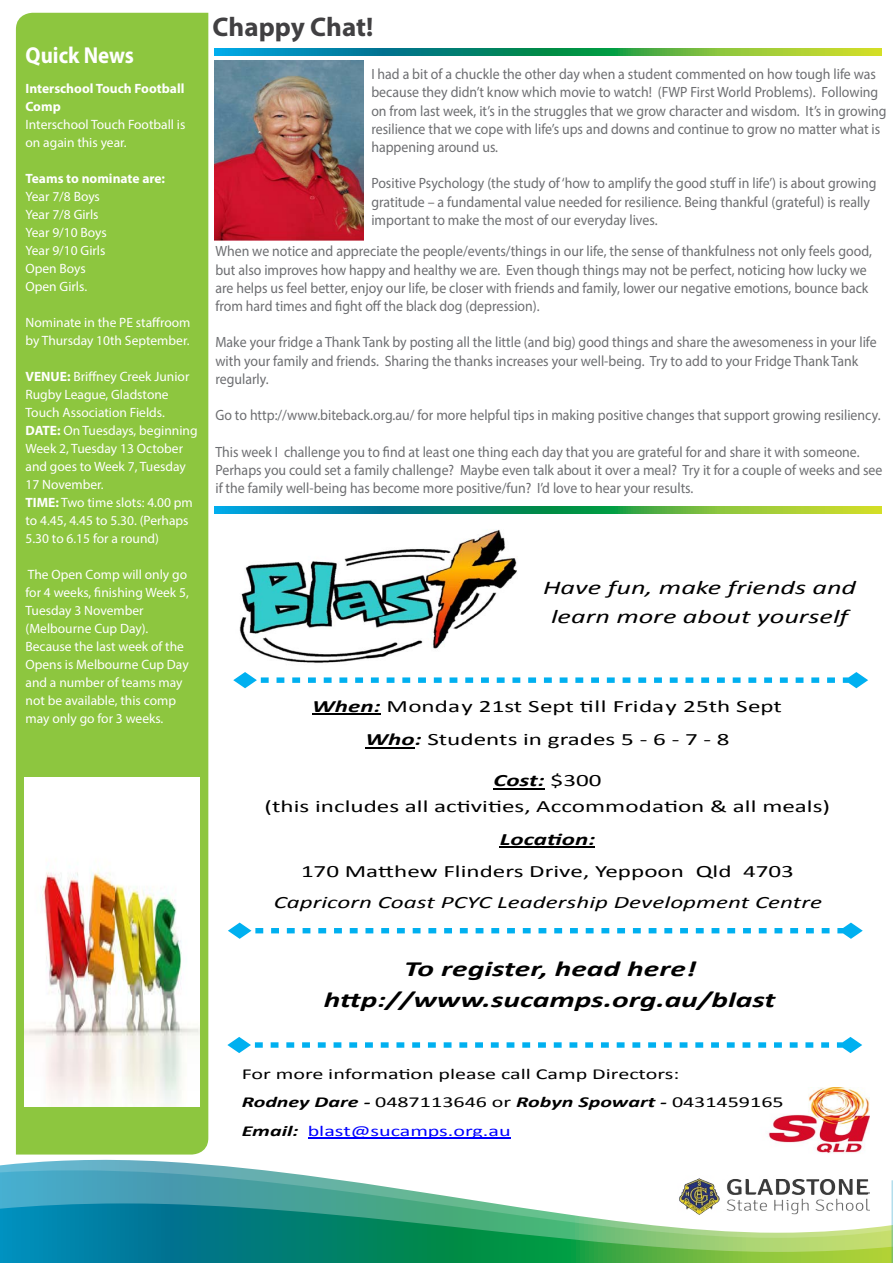
<style>
.page{position:relative;width:893px;height:1263px;background:#fff}
.page>*{position:absolute;margin:0;border:0;box-sizing:border-box;transform-origin:0 0}
.t1{font:700 27px "Myriad Pro";color:#414042}
.t2{font:700 23.1px "Myriad Pro";color:#fff;scale:.91 1}
.t3{font:italic 700 21.75px/31.5px "Calibri";color:#000;text-align:center;scale:1.45 1}
.t4{font:italic 19.5px/28.3px "Calibri";color:#000;text-align:center;scale:1.45 1}
.t5{font:17.25px/33.3px "Calibri";color:#000;text-align:center;scale:1.45 1}
.t6{font:italic 17.25px "Calibri";color:#000;scale:1.45 1}
.t7{font:italic 700 17.25px "Calibri";color:#000;scale:1.45 1}
.t8{font:15.15px/28.5px "Calibri";color:#000;scale:1.45 1}
.t9{font:14.85px/18.1px "Myriad Pro";color:#6d6e71;scale:.93 1}
.t10{font:13.5px/18px "Myriad Pro";color:#fff}
.t11{font:700 13.5px/18px "Myriad Pro";color:#fff}
.s1{font-weight:700}
.s2{font-weight:700;font-style:italic}
.s3{color:#00f}
</style>
<div class="page">
<svg style="left:0;top:1159px;width:317px;height:18px"></svg>
<svg style="left:214px;top:48px;width:668px;height:7px;background:#38a067"></svg>
<div style="left:16px;top:13px;width:192px;height:1141px;background:#8dc63f"></div>
<svg style="left:0;top:1177px;width:893px;height:86px"></svg>
<img style="left:214px;top:61px;width:149px;height:179px">
<img style="left:677px;top:1177px;width:193px;height:39px">
<img style="left:25px;top:778px;width:175px;height:329px">
<svg style="left:214px;top:506px;width:668px;height:7px;background:#38a067"></svg>
<img style="left:239px;top:529px;width:278px;height:134px">
<hr style="left:312px;top:714px;width:69px;height:1px;background:#000">
<hr style="left:365px;top:747px;width:50px;height:1px;background:#000">
<hr style="left:493px;top:788px;width:52px;height:1px;background:#000">
<hr style="left:500px;top:847px;width:95px;height:1px;background:#000">
<img style="left:768px;top:1088px;width:101px;height:66px">
<hr style="left:308px;top:1137px;width:203px;height:1px;background:#00f">
<svg style="left:233px;top:672px;width:635px;height:16px"></svg>
<svg style="left:228px;top:922px;width:635px;height:17px"></svg>
<svg style="left:227px;top:1037px;width:635px;height:16px"></svg>
<h2 class="t2" style="left:26px;top:40px;width:121px">Quick News</h2>
<p class="t11" style="left:26px;top:79px;width:160px">Interschool Touch Football<br>Comp</p>
<p class="t10" style="left:26px;top:115px;width:161px">Interschool Touch Football is on again this year.</p>
<p class="t11" style="left:26px;top:169px;width:141px">Teams to nominate are:</p>
<p class="t10" style="left:26px;top:187px;width:83px">Year 7/8 Boys<br>Year 7/8 Girls<br>Year 9/10 Boys<br>Year 9/10 Girls<br>Open Boys<br>Open Girls.</p>
<p class="t10" style="left:26px;top:313px;width:167px">Nominate in the PE staffroom by Thursday 10th September.</p>
<p class="t10" style="left:26px;top:367px;width:174px"><span class="s1">VENUE:</span> Briffney Creek Junior<br>Rugby League, Gladstone<br>Touch Association Fields.<br><span class="s1">DATE:</span> On Tuesdays, beginning<br>Week 2, Tuesday 13 October and goes to Week 7, Tuesday<br>17 November.<br><span class="s1">TIME:</span> Two time slots: 4.00 pm to 4.45, 4.45 to 5.30. (Perhaps<br>5.30 to 6.15 for a round)</p>
<p class="t10" style="left:26px;top:565px;width:165px">The Open Comp will only go for 4 weeks, finishing Week 5,<br>Tuesday 3 November (Melbourne Cup Day).<br>Because the last week of the<br>Opens is Melbourne Cup Day and a number of teams may not be available, this comp may only go for 3 weeks.</p>
<h1 class="t1" style="left:213px;top:9px;width:162px">Chappy Chat!</h1>
<p class="t9" style="left:371px;top:65px;width:555px">I had a bit of a chuckle the other day when a student commented on how tough life was because they didn’t know which movie to watch! (FWP First World Problems). Following on from last week, it’s in the struggles that we grow character and wisdom. It’s in growing resilience that we cope with life’s ups and downs and continue to grow no matter what is happening around us.</p>
<p class="t9" style="left:371px;top:174px;width:545px">Positive Psychology (the study of ‘how to amplify the good stuff in life’) is about growing gratitude – a fundamental value needed for resilience. Being thankful (grateful) is really important to make the most of our everyday lives.</p>
<p class="t9" style="left:215px;top:242px;width:707px">When we notice and appreciate the people/events/things in our life, the sense of thankfulness not only feels good, but also improves how happy and healthy we are. Even though things may not be perfect, noticing how lucky we are helps us feel better, enjoy our life, be closer with friends and family, lower our negative emotions, bounce back from hard times and fight off the black dog (depression).</p>
<p class="t9" style="left:215px;top:333px;width:713px">Make your fridge a Thank Tank by posting all the little (and big) good things and share the awesomeness in your life with your family and friends. Sharing the thanks increases your well-being. Try to add to your Fridge Thank Tank regularly.</p>
<p class="t9" style="left:215px;top:406px;width:717px">Go to http://www.biteback.org.au/ for more helpful tips in making positive changes that support growing resiliency.</p>
<p class="t9" style="left:215px;top:442px;width:719px">This week I challenge you to find at least one thing each day that you are grateful for and share it with someone.<br>Perhaps you could set a family challenge? Maybe even talk about it over a meal? Try it for a couple of weeks and see if the family well-being has become more positive/fun? I’d love to hear your results.</p>
<h3 class="t4" style="left:543px;top:573px;width:217px">Have fun, make friends and learn more about yourself</h3>
<p class="t5" style="left:312px;top:689px;width:325px"><span class="s2">When:</span> Monday 21st Sept till Friday 25th Sept<br><span class="s2">Who:</span> Students in grades 5 - 6 - 7 - 8</p>
<p class="t5" style="left:265px;top:768px;width:392px;line-height:25px"><span class="s2">Cost:</span> $300<br>(this includes all activities, Accommodation &amp; all meals)</p>
<p class="t7" style="left:500px;top:828px;width:67px">Location:</p>
<p class="t5" style="left:301px;top:854px;width:341px">170 Matthew Flinders Drive, Yeppoon Qld 4703</p>
<p class="t6" style="left:274px;top:891px;width:380px">Capricorn Coast PCYC Leadership Development Centre</p>
<h3 class="t3" style="left:324px;top:953px;width:313px">To register, head here! http://www.sucamps.org.au/blast</h3>
<p class="t8" style="left:242px;top:1059px;width:375px">For more information please call Camp Directors:<br><span class="s2">Rodney Dare -</span> 0487113646 or <span class="s2">Robyn Spowart -</span> 0431459165<br><span class="s2">Email:</span> <span class="s3">blast@sucamps.org.au</span></p>
</div>
